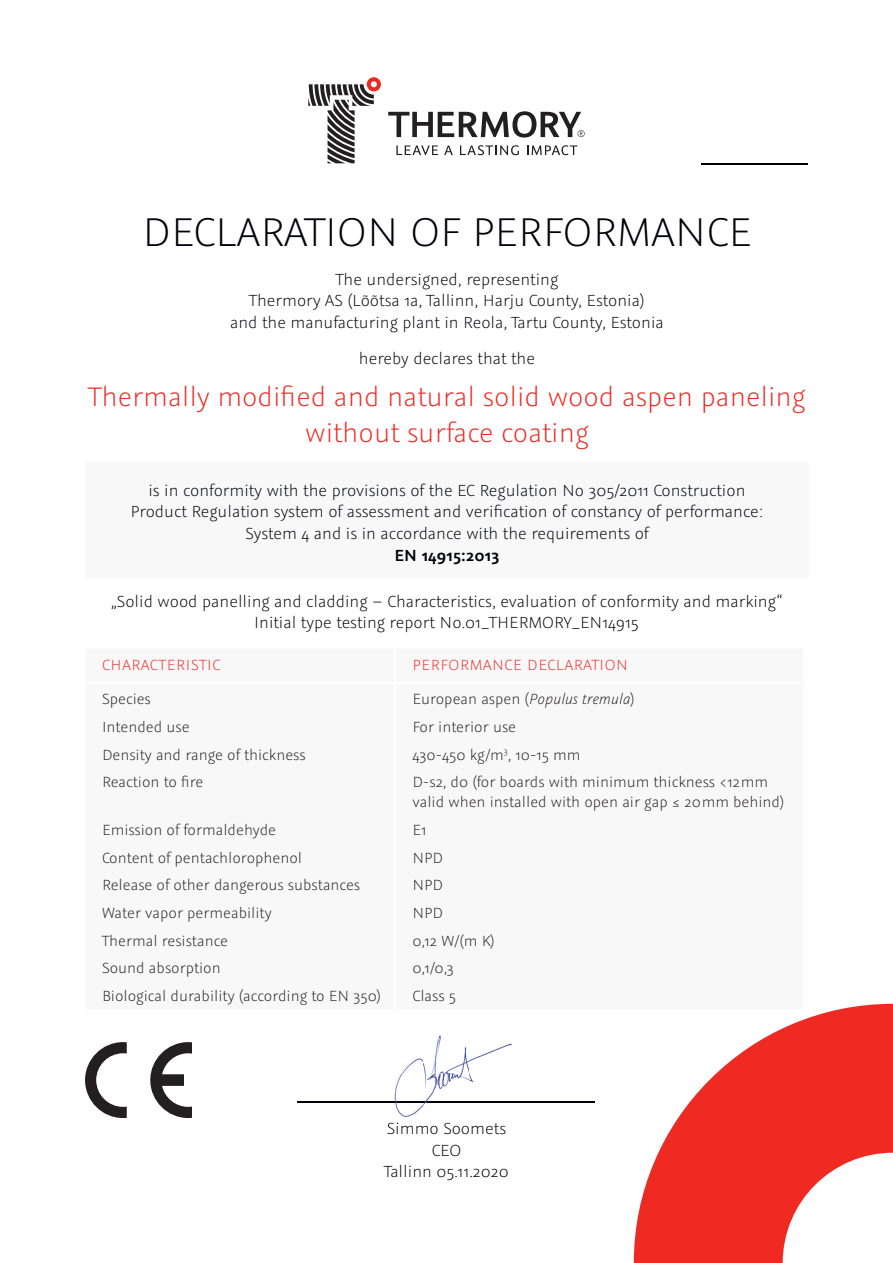
<style>
.page{position:relative;width:893px;height:1263px;background:#fff}
.page>*{position:absolute;margin:0;border:0;box-sizing:border-box;transform-origin:0 0}
.t1{font:300 45px "Graublau Sans";color:#00000b}
.t2{font:300 30px/36px "Graublau Sans";color:#ee2a23;text-align:center}
.t3{font:300 18px/21.6px "Graublau Sans";color:#00000b;text-align:center}
.t4{font:600 18px "Graublau Sans";color:#00000b}
.t5{font:300 16.5px/19.8px "Graublau Sans";color:#231f20}
.t6{font:300 16.5px "Graublau Sans";letter-spacing:.04em;color:#ee2a23}
.s1{font-style:italic}
</style>
<div class="page">
<svg style="left:634px;top:1004px;width:259px;height:259px;fill:#ee2a23"></svg>
<svg style="left:308px;top:77px;width:73px;height:86px"></svg>
<svg style="left:388px;top:111px;width:197px;height:27px"></svg>
<svg style="left:396px;top:145px;width:42px;height:10px"></svg>
<svg style="left:444px;top:145px;width:9px;height:10px"></svg>
<svg style="left:460px;top:145px;width:59px;height:10px"></svg>
<svg style="left:527px;top:145px;width:50px;height:10px"></svg>
<hr style="left:298px;top:1101px;width:297px;height:1px;background:#00000b">
<hr style="left:702px;top:163px;width:106px;height:2px;background:#00000b">
<svg style="left:85px;top:1042px;width:42px;height:76px"></svg>
<svg style="left:150px;top:1042px;width:42px;height:76px"></svg>
<img style="left:402px;top:1035px;width:110px;height:38px">
<img style="left:332px;top:1073px;width:92px;height:50px">
<img style="left:424px;top:1073px;width:45px;height:50px">
<img style="left:469px;top:1073px;width:91px;height:30px">
<img style="left:388px;top:1123px;width:109px;height:2px">
<img style="left:332px;top:1101px;width:228px;height:1px">
<h1 class="t1" style="left:142px;top:207px;width:611px">DECLARATION OF PERFORMANCE</h1>
<p class="t3" style="left:230px;top:268px;width:435px">The undersigned, representing<br>Thermory AS (Lõõtsa 1a, Tallinn, Harju County, Estonia)<br>and the manufacturing plant in Reola, Tartu County, Estonia</p>
<p class="t3" style="left:359px;top:348px;width:178px">hereby declares that the</p>
<h2 class="t2" style="left:88px;top:379px;width:719px">Thermally modified and natural solid wood aspen paneling without surface coating</h2>
<p class="t3" style="left:130px;top:479px;width:634px">is in conformity with the provisions of the EC Regulation No 305/2011 Construction<br>Product Regulation system of assessment and verification of constancy of performance:<br>System 4 and is in accordance with the requirements of</p>
<p class="t4" style="left:394px;top:544px;width:106px">EN 14915:2013</p>
<p class="t3" style="left:111px;top:590px;width:673px">„Solid wood panelling and cladding – Characteristics, evaluation of conformity and marking“<br>Initial type testing report No.01_THERMORY_EN14915</p>
<p class="t6" style="left:102px;top:656px;width:120px">CHARACTERISTIC</p>
<p class="t6" style="left:412px;top:656px;width:217px">PERFORMANCE DECLARATION</p>
<p class="t5" style="left:102px;top:689px;width:50px">Species</p>
<p class="t5" style="left:412px;top:689px;width:224px">European aspen (<span class="s1">Populus tremula</span>)</p>
<p class="t5" style="left:102px;top:717px;width:89px">Intended use</p>
<p class="t5" style="left:412px;top:717px;width:105px">For interior use</p>
<p class="t5" style="left:102px;top:745px;width:205px">Density and range of thickness</p>
<p class="t5" style="left:412px;top:745px;width:170px">430-450 kg/m<sup>3</sup>, 10-15 mm</p>
<p class="t5" style="left:102px;top:772px;width:103px">Reaction to fire</p>
<p class="t5" style="left:412px;top:772px;width:373px">D-s2, d0 (for boards with minimum thickness &lt;12mm valid when installed with open air gap ≤ 20mm behind)</p>
<p class="t5" style="left:102px;top:820px;width:176px">Emission of formaldehyde</p>
<p class="t5" style="left:412px;top:820px;width:16px">E1</p>
<p class="t5" style="left:102px;top:847px;width:202px">Content of pentachlorophenol</p>
<p class="t5" style="left:412px;top:847px;width:32px">NPD</p>
<p class="t5" style="left:102px;top:875px;width:260px">Release of other dangerous substances</p>
<p class="t5" style="left:412px;top:875px;width:32px">NPD</p>
<p class="t5" style="left:102px;top:903px;width:171px">Water vapor permeability</p>
<p class="t5" style="left:412px;top:903px;width:32px">NPD</p>
<p class="t5" style="left:102px;top:930px;width:127px">Thermal resistance</p>
<p class="t5" style="left:412px;top:930px;width:84px">0,12 W/(m K)</p>
<p class="t5" style="left:102px;top:958px;width:120px">Sound absorption</p>
<p class="t5" style="left:412px;top:958px;width:43px">0,1/0,3</p>
<p class="t5" style="left:102px;top:986px;width:281px">Biological durability (according to EN 350)</p>
<p class="t5" style="left:412px;top:986px;width:45px">Class 5</p>
<p class="t3" style="left:384px;top:1118px;width:126px">Simmo Soomets<br>CEO<br>Tallinn 05.11.2020</p>
</div>
